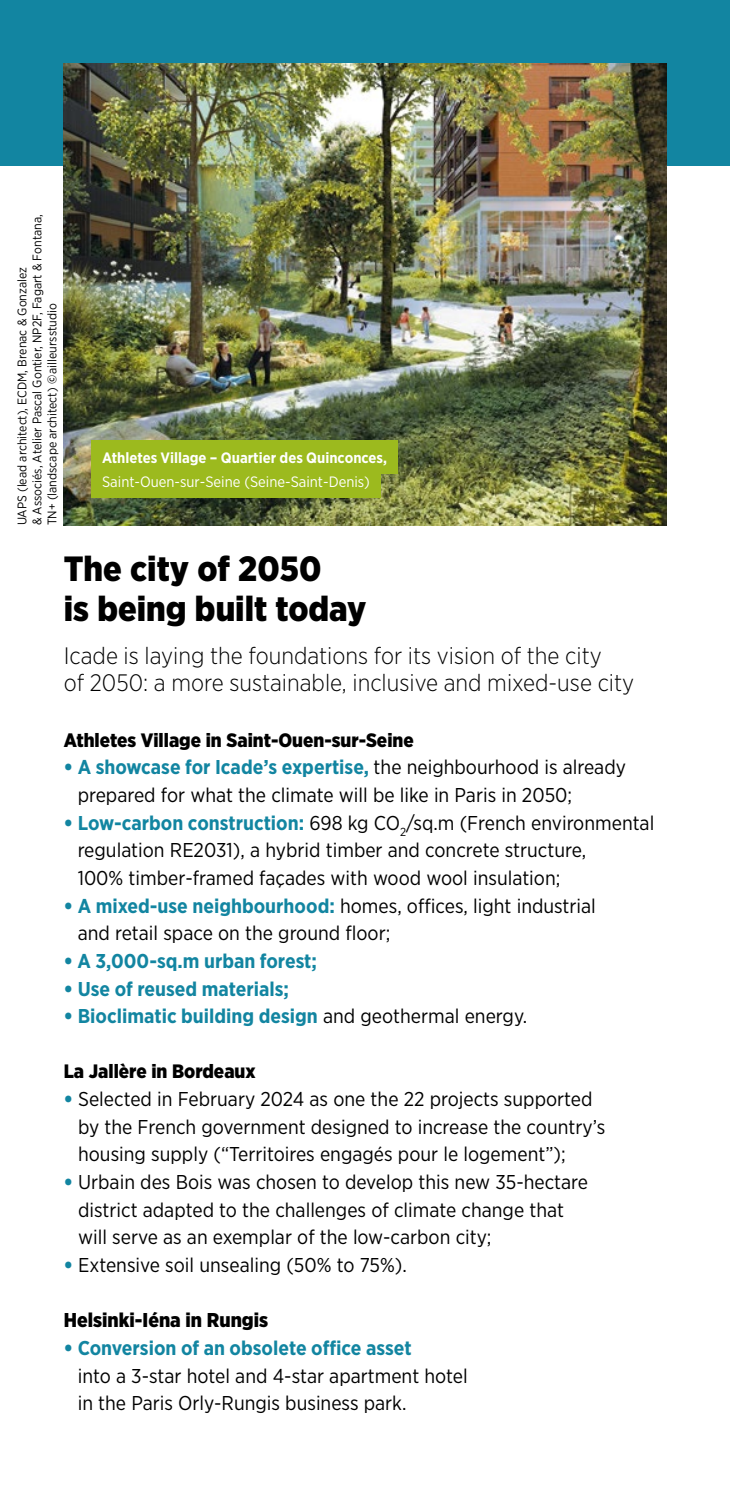
<style>
.page{position:relative;width:730px;height:1489px;background:#fff}
.page>*{position:absolute;margin:0;border:0;box-sizing:border-box;transform-origin:0 0}
.t1{font:900 35px/40px "Gotham Narrow";color:#000}
.t2{font:300 23.75px/27.8px "Gotham Narrow";color:#000}
.t3{font:20px/27.8px "Gotham Narrow";color:#000}
.t4{font:700 20px "Gotham Narrow";color:#1285a1}
.t5{font:900 20px "Gotham Narrow";color:#000}
.t6{font:900 19.5px "Gotham Narrow";color:#000}
.t7{font:15px "Gotham Narrow";color:#fff}
.t8{font:700 15px "Gotham Narrow";color:#fff}
.t9{font:12.5px/15px "Gotham Narrow";color:#000}
.s1{font-weight:500}
.s2{font-weight:900;color:#1285a1}
.s3{font-weight:700;color:#1285a1}
.s4{font-weight:900}
.s5{font-weight:400;color:#000}
</style>
<div class="page">
<div style="left:0;top:0;width:730px;height:166px;background:#1285a1"></div>
<img style="left:64px;top:64px;width:602px;height:461px">
<div style="left:91px;top:464px;width:290px;height:33px;background:#9cba1e"></div>
<div style="left:91px;top:440px;width:307px;height:34px;background:#9cba1e"></div>
<p class="t9" style="left:14px;top:525px;width:312px;rotate:-90deg">UAPS (lead architect), ECDM, Brenac &amp; Gonzalez<br>&amp; Associés, Atelier Pascal Gontier, NP2F, Fagart &amp; Fontana,<br>TN+ (landscape architect) <span class="s1">©</span> ailleursstudio</p>
<p class="t8" style="left:102px;top:448px;width:287px">Athletes Village – Quartier des Quinconces,</p>
<p class="t7" style="left:102px;top:472px;width:269px">Saint-Ouen-sur-Seine (Seine-Saint-Denis)</p>
<h1 class="t1" style="left:64px;top:548px;width:304px">The city of 2050<br>is being built today</h1>
<p class="t2" style="left:64px;top:641px;width:572px">Icade is laying the foundations for its vision of the city<br>of 2050: a more sustainable, inclusive and mixed-use city</p>
<p class="t6" style="left:64px;top:726px;width:351px">Athletes Village in Saint-Ouen-sur-Seine</p>
<p class="t3" style="left:78px;top:753px;width:550px;text-indent:-14px"><span class="s2">•</span> <span class="s3">A showcase for Icade’s expertise,</span> the neighbourhood is already prepared for what the climate will be like in Paris in 2050;</p>
<p class="t3" style="left:78px;top:808px;width:578px;text-indent:-14px"><span class="s2">•</span> <span class="s3">Low-carbon construction:</span> 698 kg CO<sub>2</sub>/sq.m (French environmental regulation RE2031), a hybrid timber and concrete structure,<br>100% timber-framed façades with wood wool insulation;</p>
<p class="t3" style="left:78px;top:891px;width:520px;text-indent:-14px"><span class="s2">•</span> <span class="s3">A mixed-use neighbourhood:</span> homes, offices, light industrial and retail space on the ground floor;</p>
<p class="t4" style="left:64px;top:947px;width:255px"><span class="s4">•</span> A 3,000-sq.m urban forest;</p>
<p class="t4" style="left:64px;top:975px;width:227px"><span class="s4">•</span> Use of reused materials;</p>
<p class="t4" style="left:64px;top:1003px;width:465px"><span class="s4">•</span> Bioclimatic building design <span class="s5">and geothermal energy.</span></p>
<p class="t6" style="left:64px;top:1058px;width:193px">La Jallère in Bordeaux</p>
<p class="t3" style="left:78px;top:1084px;width:529px;text-indent:-14px"><span class="s2">•</span> Selected in February 2024 as one the 22 projects supported by the French government designed to increase the country’s housing supply (“Territoires engagés pour le logement”);</p>
<p class="t3" style="left:78px;top:1167px;width:511px;text-indent:-14px"><span class="s2">•</span> Urbain des Bois was chosen to develop this new 35-hectare district adapted to the challenges of climate change that will serve as an exemplar of the low-carbon city;</p>
<p class="t3" style="left:64px;top:1250px;width:345px"><span class="s2">•</span> Extensive soil unsealing (50% to 75%).</p>
<p class="t5" style="left:64px;top:1306px;width:206px">Helsinki-Iéna in Rungis</p>
<p class="t3" style="left:78px;top:1333px;width:392px;text-indent:-14px"><span class="s2">•</span> <span class="s3">Conversion of an obsolete office asset<br></span>into a 3-star hotel and 4-star apartment hotel in the Paris Orly-Rungis business park.</p>
</div>
